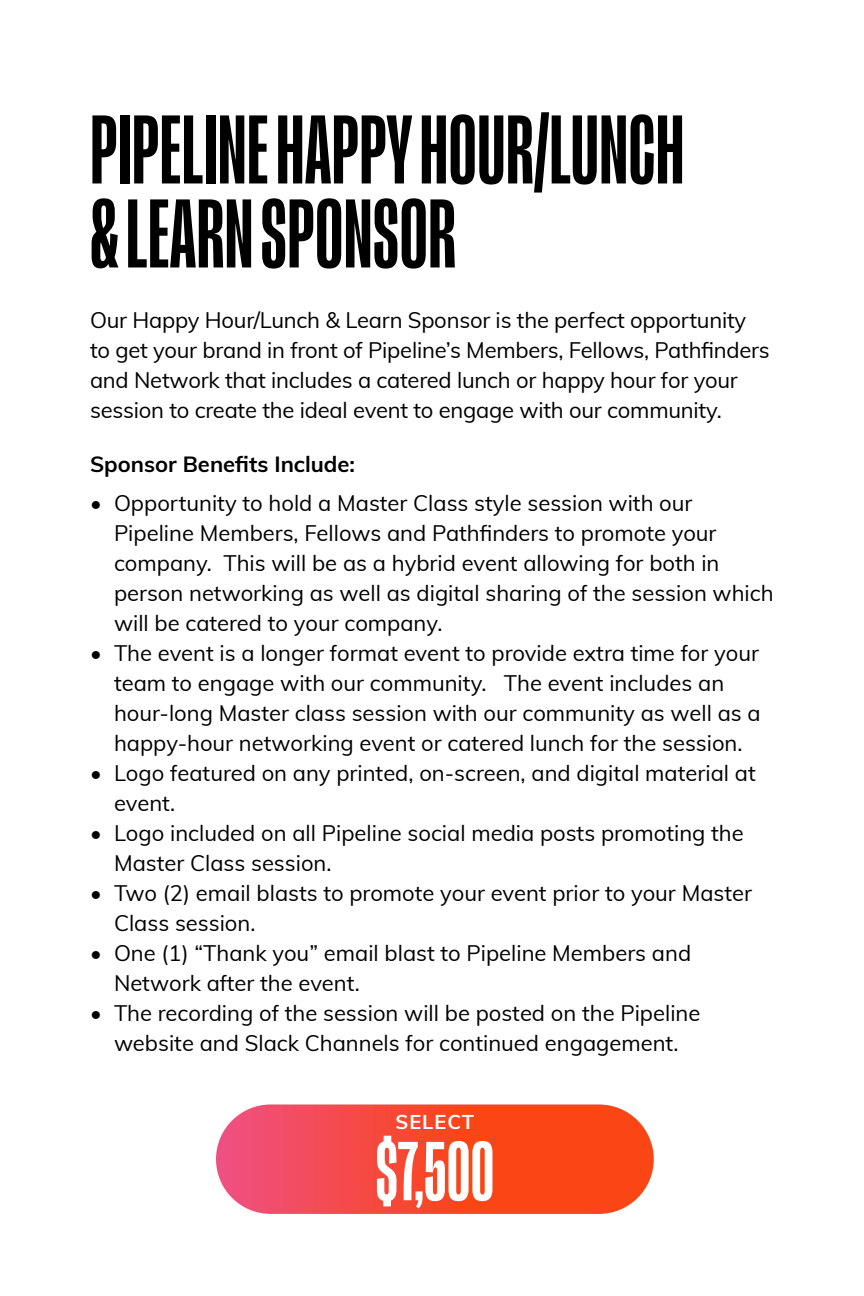
<style>
.page{position:relative;width:864px;height:1296px;background:#fff}
.page>*{position:absolute;margin:0;border:0;box-sizing:border-box;transform-origin:0 0}
.t1{font:700 extra-condensed 84px/84px "Lektorat";color:#000}
.t2{font:700 extra-condensed 72px "Lektorat";color:#fff}
.t3{font:22px/30px "Muli";color:#000}
.t4{font:700 22px "Muli";color:#000}
.t5{font:700 20px "Muli";letter-spacing:.05em;color:#fff}
</style>
<div class="page">
<svg style="left:216px;top:1104px;width:438px;height:110px;background:#f64934"></svg>
<h1 class="t1" style="left:90px;top:107px;width:596px">PIPELINE HAPPY HOUR/LUNCH &amp; LEARN SPONSOR</h1>
<p class="t3" style="left:90px;top:304px;width:681px">Our Happy Hour/Lunch &amp; Learn Sponsor is the perfect opportunity to get your brand in front of Pipeline’s Members, Fellows, Pathfinders and Network that includes a catered lunch or happy hour for your session to create the ideal event to engage with our community.</p>
<p class="t4" style="left:90px;top:448px;width:267px">Sponsor Benefits Include:</p>
<p class="t3" style="left:114px;top:487px;width:661px;text-indent:-24px">• Opportunity to hold a Master Class style session with our Pipeline Members, Fellows and Pathfinders to promote your company. This will be as a hybrid event allowing for both in person networking as well as digital sharing of the session which will be catered to your company.</p>
<p class="t3" style="left:114px;top:637px;width:648px;text-indent:-24px">• The event is a longer format event to provide extra time for your team to engage with our community. The event includes an hour-long Master class session with our community as well as a happy-hour networking event or catered lunch for the session.</p>
<p class="t3" style="left:114px;top:757px;width:643px;text-indent:-24px">• Logo featured on any printed, on-screen, and digital material at event.</p>
<p class="t3" style="left:114px;top:817px;width:631px;text-indent:-24px">• Logo included on all Pipeline social media posts promoting the<br>Master Class session.</p>
<p class="t3" style="left:114px;top:877px;width:639px;text-indent:-24px">• Two (2) email blasts to promote your event prior to your Master<br>Class session.</p>
<p class="t3" style="left:114px;top:937px;width:579px;text-indent:-24px">• One (1) “Thank you” email blast to Pipeline Members and<br>Network after the event.</p>
<p class="t3" style="left:90px;top:997px;width:612px;text-align:center">• The recording of the session will be posted on the Pipeline website and Slack Channels for continued engagement.</p>
<p class="t5" style="left:396px;top:1108px;width:80px">SELECT</p>
<h2 class="t2" style="left:375px;top:1130px;width:120px">$7,500</h2>
</div>
